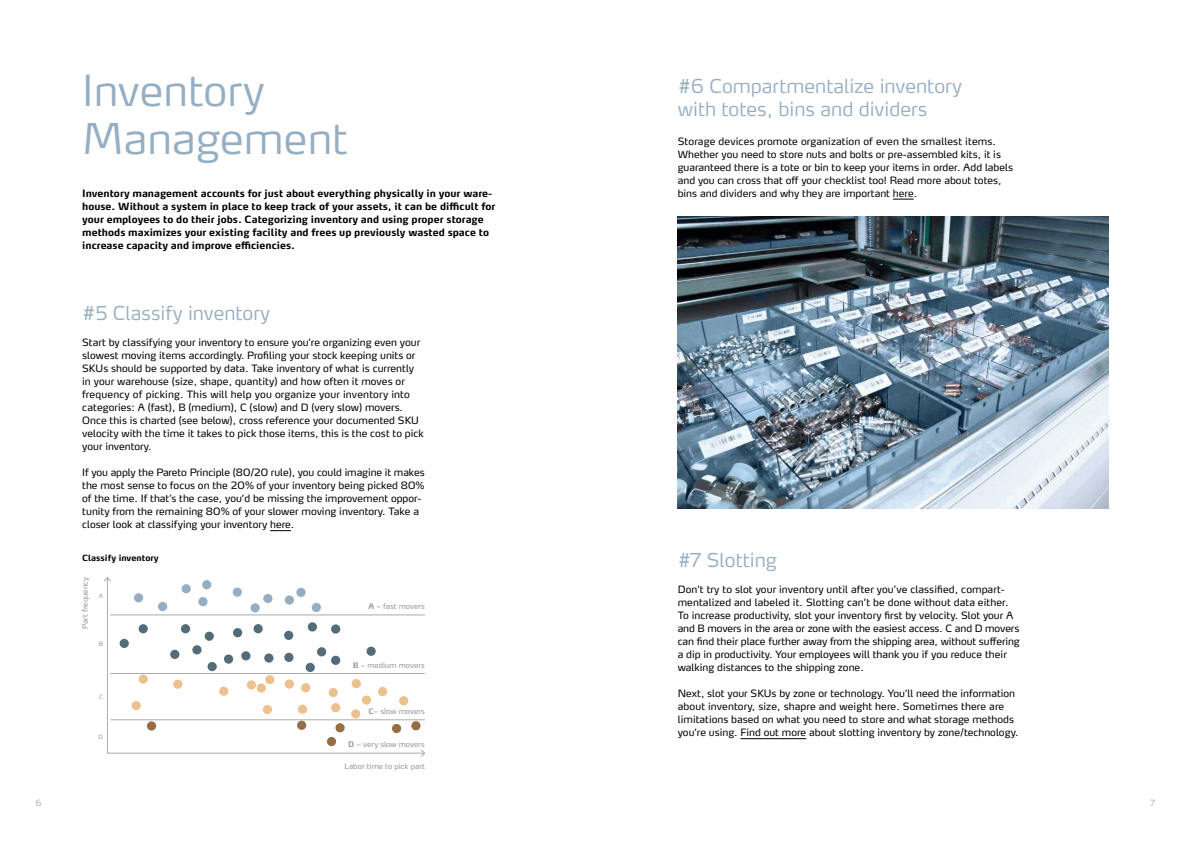
<style>
.page{position:relative;width:1191px;height:842px;background:#fff}
.page>*{position:absolute;margin:0;border:0;box-sizing:border-box;transform-origin:0 0}
.t1{font:300 42px/48px "Max OT";color:#96aec2}
.t2{font:300 19px/22.8px "Max OT";color:#96aec2}
.t3{font:10px/13px "Max OT";color:#000}
.t4{font:700 10px/13px "Max OT";color:#000}
.t5{font:700 8.5px "Max OT";color:#000}
.t6{font:300 8.5px "Max OT";color:#a9aca9}
.t7{font:7.5px "Max OT";color:#969796}
.t8{font:5.8px "Max OT";color:#969796}
.s1{font-weight:700}
</style>
<div class="page">
<img style="left:677px;top:216px;width:431px;height:293px">
<svg style="left:270px;top:530px;width:21px;height:1px"></svg>
<hr style="left:107px;top:578px;width:1px;height:175px;background:#a9aca9">
<svg style="left:104px;top:577px;width:7px;height:5px"></svg>
<hr style="left:107px;top:753px;width:317px;height:1px;background:#a9aca9">
<svg style="left:420px;top:749px;width:5px;height:8px"></svg>
<hr style="left:110px;top:615px;width:315px;height:1px;background:#a9aca9">
<hr style="left:110px;top:673px;width:315px;height:1px;background:#a9aca9">
<hr style="left:110px;top:719px;width:315px;height:1px;background:#a9aca9">
<div style="left:134px;top:593px;width:9px;height:9px;background:#96aec2;border-radius:50%"></div>
<div style="left:158px;top:602px;width:9px;height:9px;background:#96aec2;border-radius:50%"></div>
<div style="left:182px;top:584px;width:9px;height:9px;background:#96aec2;border-radius:50%"></div>
<div style="left:198px;top:597px;width:9px;height:9px;background:#96aec2;border-radius:50%"></div>
<div style="left:202px;top:580px;width:9px;height:9px;background:#96aec2;border-radius:50%"></div>
<div style="left:233px;top:588px;width:9px;height:9px;background:#96aec2;border-radius:50%"></div>
<div style="left:250px;top:603px;width:10px;height:9px;background:#96aec2;border-radius:50%"></div>
<div style="left:263px;top:594px;width:9px;height:9px;background:#96aec2;border-radius:50%"></div>
<div style="left:285px;top:595px;width:9px;height:10px;background:#96aec2;border-radius:50%"></div>
<div style="left:296px;top:588px;width:9px;height:9px;background:#96aec2;border-radius:50%"></div>
<div style="left:312px;top:603px;width:9px;height:9px;background:#96aec2;border-radius:50%"></div>
<div style="left:411px;top:721px;width:9px;height:9px;background:#976e44;border-radius:50%"></div>
<div style="left:392px;top:724px;width:9px;height:9px;background:#976e44;border-radius:50%"></div>
<div style="left:335px;top:723px;width:10px;height:9px;background:#976e44;border-radius:50%"></div>
<div style="left:327px;top:737px;width:9px;height:9px;background:#976e44;border-radius:50%"></div>
<div style="left:297px;top:721px;width:9px;height:9px;background:#976e44;border-radius:50%"></div>
<div style="left:147px;top:721px;width:9px;height:9px;background:#976e44;border-radius:50%"></div>
<svg style="left:893px;top:199px;width:20px;height:1px"></svg>
<hr style="left:740px;top:738px;width:66px;height:1px;background:#000">
<div style="left:331px;top:624px;width:9px;height:10px;background:#546b7a;border-radius:50%"></div>
<div style="left:308px;top:622px;width:9px;height:9px;background:#546b7a;border-radius:50%"></div>
<div style="left:284px;top:631px;width:9px;height:9px;background:#546b7a;border-radius:50%"></div>
<div style="left:317px;top:647px;width:9px;height:9px;background:#546b7a;border-radius:50%"></div>
<div style="left:331px;top:656px;width:9px;height:9px;background:#546b7a;border-radius:50%"></div>
<div style="left:305px;top:663px;width:10px;height:9px;background:#546b7a;border-radius:50%"></div>
<div style="left:284px;top:653px;width:9px;height:9px;background:#546b7a;border-radius:50%"></div>
<div style="left:264px;top:653px;width:9px;height:10px;background:#546b7a;border-radius:50%"></div>
<div style="left:253px;top:624px;width:10px;height:9px;background:#546b7a;border-radius:50%"></div>
<div style="left:233px;top:628px;width:9px;height:9px;background:#546b7a;border-radius:50%"></div>
<div style="left:241px;top:651px;width:9px;height:9px;background:#546b7a;border-radius:50%"></div>
<div style="left:224px;top:654px;width:9px;height:10px;background:#546b7a;border-radius:50%"></div>
<div style="left:205px;top:632px;width:9px;height:9px;background:#546b7a;border-radius:50%"></div>
<div style="left:181px;top:624px;width:9px;height:9px;background:#546b7a;border-radius:50%"></div>
<div style="left:192px;top:645px;width:10px;height:9px;background:#546b7a;border-radius:50%"></div>
<div style="left:170px;top:650px;width:9px;height:9px;background:#546b7a;border-radius:50%"></div>
<div style="left:139px;top:624px;width:9px;height:9px;background:#546b7a;border-radius:50%"></div>
<div style="left:120px;top:639px;width:9px;height:9px;background:#546b7a;border-radius:50%"></div>
<div style="left:207px;top:662px;width:10px;height:9px;background:#546b7a;border-radius:50%"></div>
<div style="left:366px;top:647px;width:10px;height:9px;background:#546b7a;border-radius:50%"></div>
<div style="left:139px;top:674px;width:9px;height:10px;background:#edc18e;border-radius:50%"></div>
<div style="left:173px;top:680px;width:9px;height:9px;background:#edc18e;border-radius:50%"></div>
<div style="left:132px;top:701px;width:9px;height:9px;background:#edc18e;border-radius:50%"></div>
<div style="left:219px;top:687px;width:9px;height:9px;background:#edc18e;border-radius:50%"></div>
<div style="left:247px;top:680px;width:9px;height:9px;background:#edc18e;border-radius:50%"></div>
<div style="left:257px;top:683px;width:9px;height:10px;background:#edc18e;border-radius:50%"></div>
<div style="left:265px;top:675px;width:9px;height:9px;background:#edc18e;border-radius:50%"></div>
<div style="left:285px;top:679px;width:9px;height:10px;background:#edc18e;border-radius:50%"></div>
<div style="left:301px;top:683px;width:9px;height:9px;background:#edc18e;border-radius:50%"></div>
<div style="left:329px;top:688px;width:9px;height:9px;background:#edc18e;border-radius:50%"></div>
<div style="left:352px;top:679px;width:9px;height:9px;background:#edc18e;border-radius:50%"></div>
<div style="left:378px;top:687px;width:9px;height:9px;background:#edc18e;border-radius:50%"></div>
<div style="left:399px;top:696px;width:9px;height:9px;background:#edc18e;border-radius:50%"></div>
<div style="left:362px;top:695px;width:9px;height:10px;background:#edc18e;border-radius:50%"></div>
<div style="left:351px;top:709px;width:9px;height:9px;background:#edc18e;border-radius:50%"></div>
<div style="left:331px;top:703px;width:9px;height:9px;background:#edc18e;border-radius:50%"></div>
<div style="left:298px;top:705px;width:9px;height:9px;background:#edc18e;border-radius:50%"></div>
<div style="left:263px;top:705px;width:9px;height:9px;background:#edc18e;border-radius:50%"></div>
<h1 class="t1" style="left:82px;top:66px;width:267px">Inventory<br>Management</h1>
<p class="t4" style="left:82px;top:187px;width:415px">Inventory management accounts for just about everything physically in your ware&shy;house. Without a system in place to keep track of your assets, it can be difficult for your employees to do their jobs. Categorizing inventory and using proper storage methods maximizes your existing facility and frees up previously wasted space to increase capacity and improve efficiencies.</p>
<h2 class="t2" style="left:82px;top:302px;width:190px">#5 Classify inventory</h2>
<p class="t3" style="left:82px;top:336px;width:343px">Start by classifying your inventory to ensure you’re organizing even your slowest moving items accordingly. Profiling your stock keeping units or SKUs should be supported by data. Take inventory of what is currently in your warehouse (size, shape, quantity) and how often it moves or frequency of picking. This will help you organize your inventory into categories: A (fast), B (medium), C (slow) and D (very slow) movers.<br>Once this is charted (see below), cross reference your documented SKU velocity with the time it takes to pick those items, this is the cost to pick your inventory.</p>
<p class="t3" style="left:82px;top:466px;width:344px">If you apply the Pareto Principle (80/20 rule), you could imagine it makes the most sense to focus on the 20% of your inventory being picked 80% of the time. If that’s the case, you’d be missing the improvement oppor&shy;tunity from the remaining 80% of your slower moving inventory. Take a closer look at classifying your inventory here.</p>
<p class="t5" style="left:82px;top:552px;width:78px">Classify inventory</p>
<p class="t7" style="left:80px;top:629px;width:53px;rotate:-90deg">Part frequency</p>
<p class="t8" style="left:99px;top:592px;width:6px">A</p>
<p class="t8" style="left:99px;top:641px;width:6px">B</p>
<p class="t8" style="left:99px;top:693px;width:5px">C</p>
<p class="t8" style="left:98px;top:733px;width:6px">D</p>
<p class="t7" style="left:368px;top:602px;width:58px"><span class="s1">A</span> – fast movers</p>
<p class="t7" style="left:353px;top:660px;width:74px"><span class="s1">B</span> – medium movers</p>
<p class="t7" style="left:368px;top:706px;width:58px"><span class="s1">C</span>– slow movers</p>
<p class="t7" style="left:348px;top:740px;width:78px"><span class="s1">D</span> – very slow movers</p>
<p class="t7" style="left:344px;top:761px;width:82px">Labor time to pick part</p>
<h2 class="t2" style="left:677px;top:74px;width:286px">#6 Compartmentalize inventory with totes, bins and dividers</h2>
<p class="t3" style="left:677px;top:135px;width:337px">Storage devices promote organization of even the smallest items.<br>Whether you need to store nuts and bolts or pre-assembled kits, it is guaranteed there is a tote or bin to keep your items in order. Add labels and you can cross that off your checklist too! Read more about totes, bins and dividers and why they are important here.</p>
<h2 class="t2" style="left:677px;top:549px;width:101px">#7 Slotting</h2>
<p class="t3" style="left:677px;top:583px;width:343px">Don’t try to slot your inventory until after you’ve classified, compart&shy;mentalized and labeled it. Slotting can’t be done without data either.<br>To increase productivity, slot your inventory first by velocity. Slot your A and B movers in the area or zone with the easiest access. C and D movers can find their place further away from the shipping area, without suffering a dip in productivity. Your employees will thank you if you reduce their walking distances to the shipping zone.</p>
<p class="t3" style="left:677px;top:687px;width:342px">Next, slot your SKUs by zone or technology. You’ll need the information about inventory, size, shapre and weight here. Sometimes there are limitations based on what you need to store and what storage methods you’re using. Find out more about slotting inventory by zone/technology.</p>
<p class="t6" style="left:36px;top:798px;width:7px">6</p>
<p class="t6" style="left:1150px;top:798px;width:7px">7</p>
</div>
